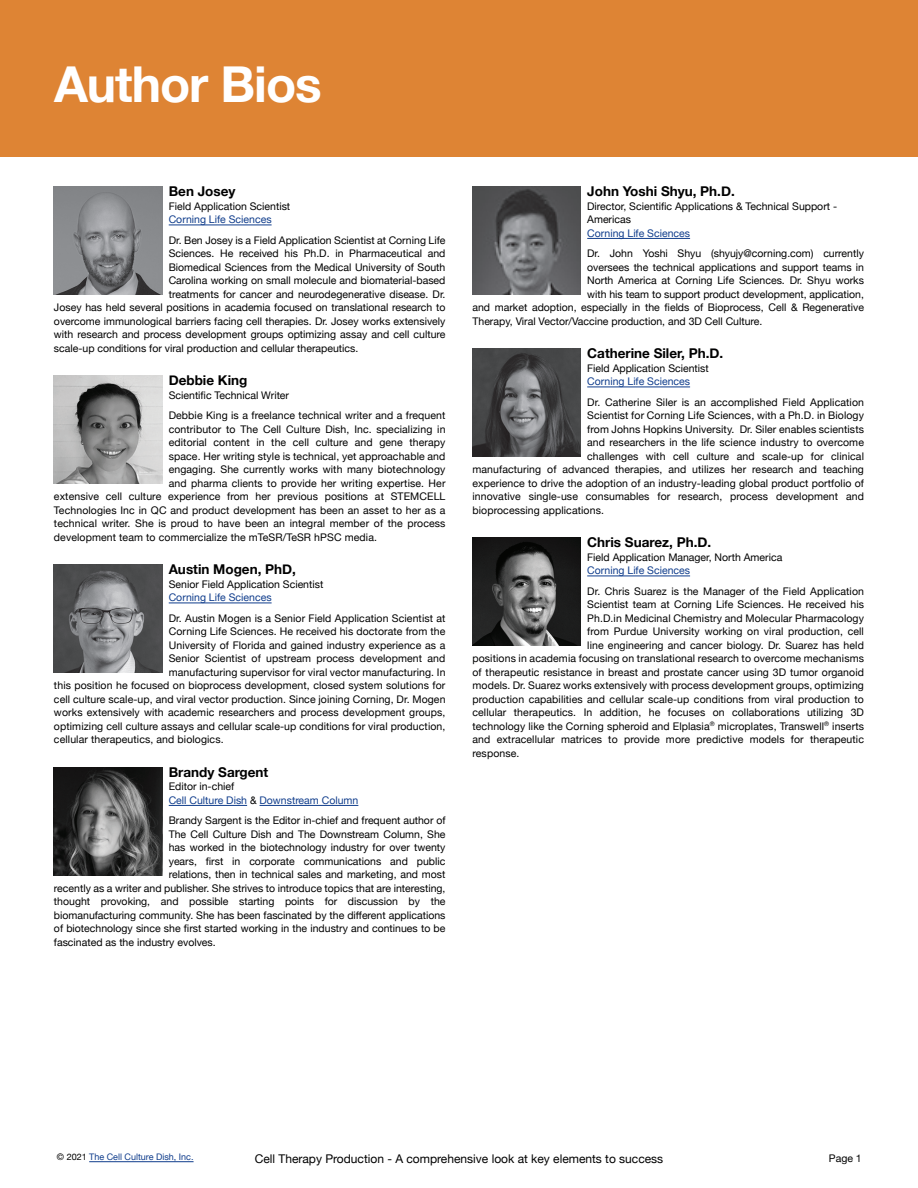
<style>
.page{position:relative;width:918px;height:1188px;background:#fff}
.page>*{position:absolute;margin:0;border:0;box-sizing:border-box;transform-origin:0 0}
.t1{font:700 49.5px "Helvetica Neue";letter-spacing:-.02em;color:#fff}
.t2{font:700 13.5px "Helvetica Neue";color:#000001}
.t3{font:12px "Helvetica Neue";color:#000001}
.t4{font:10.5px/20.2px "Helvetica Neue";letter-spacing:.01em;color:#000001}
.t5{font:10.5px/13.5px "Helvetica Neue";color:#103d8c}
.t6{font:9px "Helvetica Neue";color:#103d8c}
.s1{color:#000001}
</style>
<div class="page">
<hr style="left:89px;top:1161px;width:105px;height:1px;background:#103d8c">
<hr style="left:169px;top:225px;width:103px;height:1px;background:#103d8c">
<hr style="left:169px;top:603px;width:103px;height:1px;background:#103d8c">
<hr style="left:169px;top:805px;width:78px;height:1px;background:#103d8c">
<hr style="left:260px;top:805px;width:98px;height:1px;background:#103d8c">
<hr style="left:587px;top:238px;width:103px;height:1px;background:#103d8c">
<hr style="left:587px;top:387px;width:103px;height:1px;background:#103d8c">
<hr style="left:587px;top:576px;width:103px;height:1px;background:#103d8c">
<img style="left:54px;top:187px;width:108px;height:108px">
<img style="left:54px;top:376px;width:108px;height:108px">
<img style="left:54px;top:565px;width:108px;height:108px">
<img style="left:54px;top:767px;width:108px;height:108px">
<img style="left:472px;top:187px;width:109px;height:108px">
<img style="left:472px;top:349px;width:109px;height:108px">
<img style="left:472px;top:538px;width:108px;height:108px">
<div style="left:0;top:0;width:918px;height:156px;background:#de8434"></div>
<h1 class="t1" style="left:54px;top:46px;width:269px">Author Bios</h1>
<p class="t2" style="left:169px;top:181px;width:68px">Ben Josey</p>
<p class="t4" style="left:169px;top:197px;width:123px">Field Application Scientist</p>
<p class="t5" style="left:169px;top:214px;width:104px">Corning Life Sciences</p>
<p class="t4" style="left:169px;top:230px;width:278px">Dr. Ben Josey is a Field Application Scientist at Corning Life</p>
<p class="t4" style="left:169px;top:244px;width:278px">Sciences. He received his Ph.D. in Pharmaceutical and</p>
<p class="t4" style="left:169px;top:257px;width:278px">Biomedical Sciences from the Medical University of South</p>
<p class="t4" style="left:169px;top:271px;width:278px">Carolina working on small molecule and biomaterial-based</p>
<p class="t4" style="left:169px;top:284px;width:278px">treatments for cancer and neurodegenerative disease. Dr.</p>
<p class="t4" style="left:54px;top:298px;width:393px">Josey has held several positions in academia focused on translational research to</p>
<p class="t4" style="left:54px;top:311px;width:393px">overcome immunological barriers facing cell therapies. Dr. Josey works extensively</p>
<p class="t4" style="left:54px;top:325px;width:393px">with research and process development groups optimizing assay and cell culture</p>
<p class="t4" style="left:54px;top:338px;width:306px">scale-up conditions for viral production and cellular therapeutics.</p>
<p class="t2" style="left:169px;top:370px;width:80px">Debbie King</p>
<p class="t4" style="left:169px;top:386px;width:278px">Scientific Technical Writer<br>Debbie King is a freelance technical writer and a frequent</p>
<p class="t4" style="left:169px;top:419px;width:278px">contributor to The Cell Culture Dish, Inc. specializing in</p>
<p class="t4" style="left:169px;top:433px;width:278px">editorial content in the cell culture and gene therapy</p>
<p class="t4" style="left:169px;top:446px;width:278px">space. Her writing style is technical, yet approachable and</p>
<p class="t4" style="left:169px;top:460px;width:278px">engaging. She currently works with many biotechnology</p>
<p class="t4" style="left:169px;top:473px;width:278px">and pharma clients to provide her writing expertise. Her</p>
<p class="t4" style="left:54px;top:487px;width:393px">extensive cell culture experience from her previous positions at STEMCELL</p>
<p class="t4" style="left:54px;top:500px;width:393px">Technologies Inc in QC and product development has been an asset to her as a</p>
<p class="t4" style="left:54px;top:514px;width:393px">technical writer. She is proud to have been an integral member of the process</p>
<p class="t4" style="left:54px;top:527px;width:325px">development team to commercialize the mTeSR/TeSR hPSC media.</p>
<p class="t2" style="left:169px;top:559px;width:129px">Austin Mogen, PhD,</p>
<p class="t4" style="left:169px;top:575px;width:156px">Senior Field Application Scientist</p>
<p class="t5" style="left:169px;top:592px;width:104px">Corning Life Sciences</p>
<p class="t4" style="left:169px;top:608px;width:278px">Dr. Austin Mogen is a Senior Field Application Scientist at</p>
<p class="t4" style="left:169px;top:622px;width:278px">Corning Life Sciences. He received his doctorate from the</p>
<p class="t4" style="left:169px;top:635px;width:278px">University of Florida and gained industry experience as a</p>
<p class="t4" style="left:169px;top:649px;width:278px">Senior Scientist of upstream process development and</p>
<p class="t4" style="left:169px;top:662px;width:278px">manufacturing supervisor for viral vector manufacturing. In</p>
<p class="t4" style="left:54px;top:676px;width:393px">this position he focused on bioprocess development, closed system solutions for</p>
<p class="t4" style="left:54px;top:689px;width:393px">cell culture scale-up, and viral vector production. Since joining Corning, Dr. Mogen</p>
<p class="t4" style="left:54px;top:703px;width:393px">works extensively with academic researchers and process development groups,</p>
<p class="t4" style="left:54px;top:716px;width:393px">optimizing cell culture assays and cellular scale-up conditions for viral production,</p>
<p class="t4" style="left:54px;top:730px;width:171px">cellular therapeutics, and biologics.</p>
<p class="t2" style="left:169px;top:762px;width:101px">Brandy Sargent</p>
<p class="t5" style="left:169px;top:781px;width:191px"><span class="s1">Editor in-chief<br></span>Cell Culture Dish <span class="s1">&amp;</span> Downstream Column</p>
<p class="t4" style="left:169px;top:811px;width:278px">Brandy Sargent is the Editor in-chief and frequent author of</p>
<p class="t4" style="left:169px;top:824px;width:278px">The Cell Culture Dish and The Downstream Column, She</p>
<p class="t4" style="left:169px;top:838px;width:278px">has worked in the biotechnology industry for over twenty</p>
<p class="t4" style="left:169px;top:851px;width:278px">years, first in corporate communications and public</p>
<p class="t4" style="left:169px;top:865px;width:278px">relations, then in technical sales and marketing, and most</p>
<p class="t4" style="left:54px;top:878px;width:393px">recently as a writer and publisher. She strives to introduce topics that are interesting,</p>
<p class="t4" style="left:54px;top:892px;width:393px">thought provoking, and possible starting points for discussion by the</p>
<p class="t4" style="left:54px;top:905px;width:393px">biomanufacturing community. She has been fascinated by the different applications</p>
<p class="t4" style="left:54px;top:919px;width:393px">of biotechnology since she first started working in the industry and continues to be</p>
<p class="t4" style="left:54px;top:932px;width:163px">fascinated as the industry evolves.</p>
<p class="t2" style="left:587px;top:181px;width:149px">John Yoshi Shyu, Ph.D.</p>
<p class="t4" style="left:587px;top:200px;width:251px;line-height:13.5px">Director, Scientific Applications &amp; Technical Support -<br>Americas</p>
<p class="t5" style="left:587px;top:227px;width:104px">Corning Life Sciences</p>
<p class="t4" style="left:587px;top:244px;width:278px">Dr. John Yoshi Shyu (shyujy@corning.com) currently</p>
<p class="t4" style="left:587px;top:257px;width:278px">oversees the technical applications and support teams in</p>
<p class="t4" style="left:587px;top:271px;width:278px">North America at Corning Life Sciences. Dr. Shyu works</p>
<p class="t4" style="left:587px;top:284px;width:278px">with his team to support product development, application,</p>
<p class="t4" style="left:472px;top:298px;width:393px">and market adoption, especially in the fields of Bioprocess, Cell &amp; Regenerative</p>
<p class="t4" style="left:472px;top:311px;width:291px">Therapy, Viral Vector/Vaccine production, and 3D Cell Culture.</p>
<p class="t2" style="left:587px;top:343px;width:138px">Catherine Siler, Ph.D.</p>
<p class="t4" style="left:587px;top:359px;width:123px">Field Application Scientist</p>
<p class="t5" style="left:587px;top:376px;width:104px">Corning Life Sciences</p>
<p class="t4" style="left:587px;top:392px;width:278px">Dr. Catherine Siler is an accomplished Field Application</p>
<p class="t4" style="left:587px;top:406px;width:278px">Scientist for Corning Life Sciences, with a Ph.D. in Biology</p>
<p class="t4" style="left:587px;top:419px;width:278px">from Johns Hopkins University. Dr. Siler enables scientists</p>
<p class="t4" style="left:587px;top:433px;width:278px">and researchers in the life science industry to overcome</p>
<p class="t4" style="left:587px;top:446px;width:278px">challenges with cell culture and scale-up for clinical</p>
<p class="t4" style="left:472px;top:460px;width:393px">manufacturing of advanced therapies, and utilizes her research and teaching</p>
<p class="t4" style="left:472px;top:473px;width:393px">experience to drive the adoption of an industry-leading global product portfolio of</p>
<p class="t4" style="left:472px;top:487px;width:393px">innovative single-use consumables for research, process development and</p>
<p class="t4" style="left:472px;top:500px;width:133px">bioprocessing applications.</p>
<p class="t2" style="left:587px;top:532px;width:126px">Chris Suarez, Ph.D.</p>
<p class="t4" style="left:587px;top:548px;width:197px">Field Application Manager, North America</p>
<p class="t5" style="left:587px;top:565px;width:104px">Corning Life Sciences</p>
<p class="t4" style="left:587px;top:581px;width:278px">Dr. Chris Suarez is the Manager of the Field Application</p>
<p class="t4" style="left:587px;top:595px;width:278px">Scientist team at Corning Life Sciences. He received his</p>
<p class="t4" style="left:587px;top:608px;width:278px">Ph.D.in Medicinal Chemistry and Molecular Pharmacology</p>
<p class="t4" style="left:587px;top:622px;width:278px">from Purdue University working on viral production, cell</p>
<p class="t4" style="left:587px;top:635px;width:278px">line engineering and cancer biology. Dr. Suarez has held</p>
<p class="t4" style="left:472px;top:649px;width:393px">positions in academia focusing on translational research to overcome mechanisms</p>
<p class="t4" style="left:472px;top:662px;width:393px">of therapeutic resistance in breast and prostate cancer using 3D tumor organoid</p>
<p class="t4" style="left:472px;top:676px;width:393px">models. Dr. Suarez works extensively with process development groups, optimizing</p>
<p class="t4" style="left:472px;top:689px;width:393px">production capabilities and cellular scale-up conditions from viral production to</p>
<p class="t4" style="left:472px;top:703px;width:393px">cellular therapeutics. In addition, he focuses on collaborations utilizing 3D</p>
<p class="t4" style="left:472px;top:716px;width:393px">technology like the Corning spheroid and Elplasia<sup>®</sup> microplates, Transwell<sup>®</sup> inserts</p>
<p class="t4" style="left:472px;top:730px;width:393px">and extracellular matrices to provide more predictive models for therapeutic</p>
<p class="t4" style="left:472px;top:743px;width:48px">response.</p>
<p class="t6" style="left:57px;top:1151px;width:138px"><span class="s1">© 2021</span> The Cell Culture Dish, Inc.</p>
<p class="t3" style="left:255px;top:1150px;width:410px">Cell Therapy Production - A comprehensive look at key elements to success</p>
<p class="t4" style="left:829px;top:1148px;width:34px">Page 1</p>
</div>
